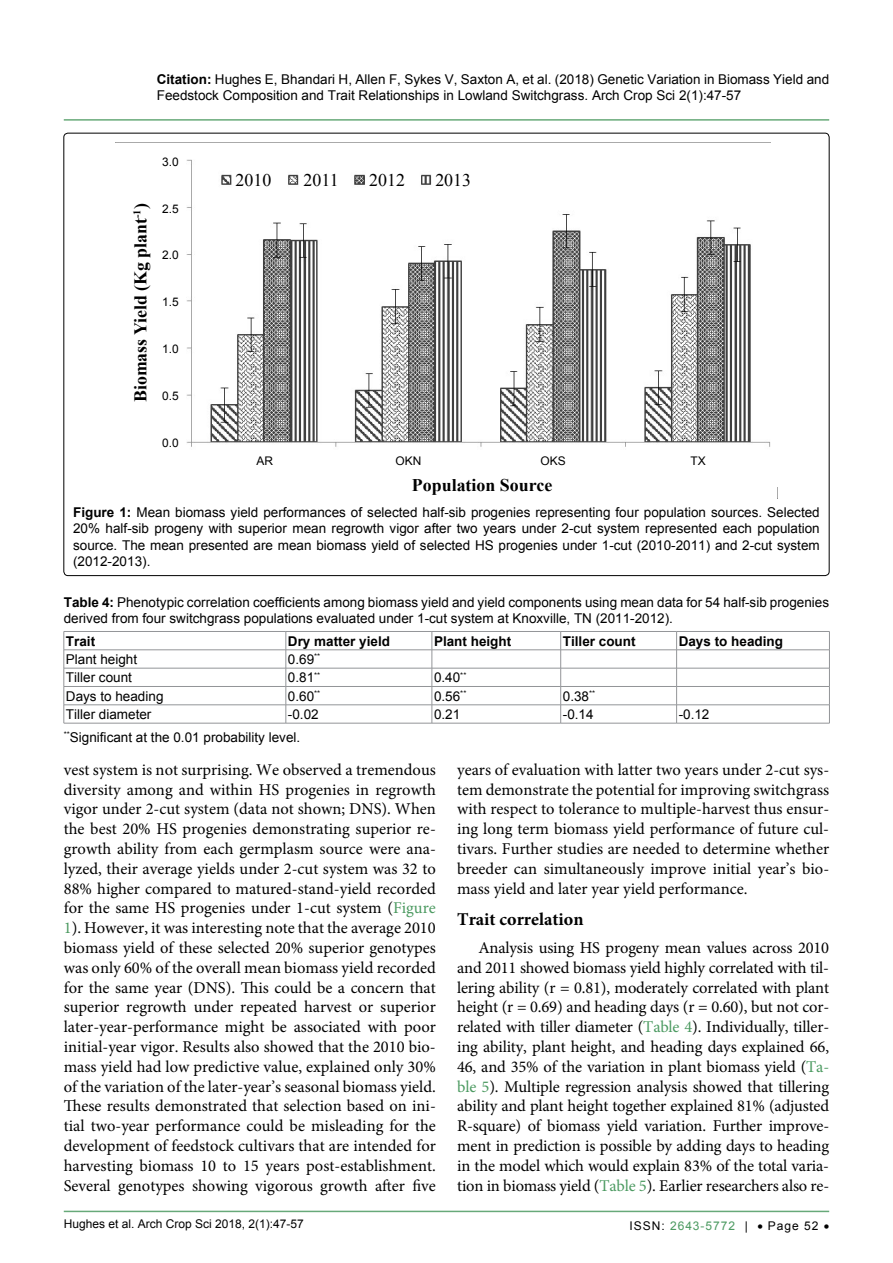
<style>
.page{position:relative;width:893px;height:1263px;background:#fff}
.page>*{position:absolute;margin:0;border:0;box-sizing:border-box;transform-origin:0 0}
.t1{font:700 18px "Minion Pro";color:#000}
.t2{font:700 17.85px "Times New Roman";color:#000}
.t3{font:17.85px "Times New Roman";color:#000}
.t4{font:16.5px/19.8px "Minion Pro";color:#000;text-align:justify}
.t5{font:13.5px/16.2px "Arial";color:#000}
.t6{font:700 13.5px "Arial";color:#000}
.t7{font:12px "Arial";color:#000}
.t8{font:12px "Arial";letter-spacing:.08em;color:#4c9a61}
.t9{font:11.85px "Arial";color:#000}
.s1{font-weight:700}
.s2{color:#4c9a61}
.s3{color:#000}
</style>
<div class="page">
<hr style="left:64px;top:1211px;width:765px;height:1px;background:#4c9a61">
<hr style="left:64px;top:119px;width:765px;height:2px;background:#4c9a61">
<img style="left:186px;top:159px;width:585px;height:288px">
<div style="left:232px;top:165px;width:51px;height:30px;background:#fff"></div>
<div style="left:299px;top:159px;width:50px;height:36px;background:#fff"></div>
<div style="left:367px;top:159px;width:47px;height:36px;background:#fff"></div>
<div style="left:432px;top:165px;width:49px;height:30px;background:#fff"></div>
<svg style="left:65px;top:632px;width:764px;height:91px"></svg>
<hr style="left:64px;top:631px;width:222px;height:1px;background:#939598">
<hr style="left:286px;top:631px;width:146px;height:1px;background:#939598">
<hr style="left:432px;top:631px;width:129px;height:1px;background:#939598">
<hr style="left:561px;top:631px;width:116px;height:1px;background:#939598">
<hr style="left:677px;top:631px;width:152px;height:1px;background:#939598">
<hr style="left:64px;top:649px;width:222px;height:1px;background:#939598">
<hr style="left:286px;top:649px;width:146px;height:1px;background:#939598">
<hr style="left:432px;top:649px;width:129px;height:1px;background:#939598">
<hr style="left:561px;top:649px;width:116px;height:1px;background:#939598">
<hr style="left:677px;top:649px;width:152px;height:1px;background:#939598">
<hr style="left:64px;top:668px;width:222px;height:1px;background:#939598">
<hr style="left:286px;top:668px;width:146px;height:1px;background:#939598">
<hr style="left:432px;top:668px;width:129px;height:1px;background:#939598">
<hr style="left:561px;top:668px;width:116px;height:1px;background:#939598">
<hr style="left:677px;top:668px;width:152px;height:1px;background:#939598">
<hr style="left:64px;top:686px;width:222px;height:1px;background:#939598">
<hr style="left:286px;top:686px;width:146px;height:1px;background:#939598">
<hr style="left:432px;top:686px;width:129px;height:1px;background:#939598">
<hr style="left:561px;top:686px;width:116px;height:1px;background:#939598">
<hr style="left:677px;top:686px;width:152px;height:1px;background:#939598">
<hr style="left:64px;top:704px;width:222px;height:1px;background:#939598">
<svg style="left:64px;top:632px;width:1px;height:91px"></svg>
<hr style="left:286px;top:704px;width:146px;height:1px;background:#939598">
<svg style="left:286px;top:632px;width:1px;height:91px"></svg>
<hr style="left:432px;top:704px;width:129px;height:1px;background:#939598">
<svg style="left:432px;top:632px;width:1px;height:91px"></svg>
<hr style="left:561px;top:704px;width:116px;height:1px;background:#939598">
<svg style="left:560px;top:631px;width:1px;height:92px"></svg>
<hr style="left:677px;top:704px;width:152px;height:1px;background:#939598">
<svg style="left:676px;top:631px;width:1px;height:92px"></svg>
<svg style="left:829px;top:631px;width:1px;height:92px"></svg>
<hr style="left:64px;top:723px;width:222px;height:1px;background:#939598">
<hr style="left:286px;top:723px;width:146px;height:1px;background:#939598">
<hr style="left:432px;top:723px;width:129px;height:1px;background:#939598">
<hr style="left:561px;top:723px;width:116px;height:1px;background:#939598">
<hr style="left:677px;top:723px;width:152px;height:1px;background:#939598">
<p class="t5" style="left:157px;top:71px;width:674px"><span class="s1">Citation:</span> Hughes E, Bhandari H, Allen F, Sykes V, Saxton A, et al. (2018) Genetic Variation in Biomass Yield and<br>Feedstock Composition and Trait Relationships in Lowland Switchgrass. Arch Crop Sci 2(1):47-57</p>
<p class="t2" style="left:128px;top:402px;width:200px;rotate:-90deg">Biomass Yield (Kg plant<sup>-1</sup>)</p>
<p class="t9" style="left:162px;top:154px;width:18px">3.0</p>
<p class="t9" style="left:162px;top:201px;width:18px">2.5</p>
<p class="t9" style="left:162px;top:248px;width:18px">2.0</p>
<p class="t9" style="left:162px;top:294px;width:18px">1.5</p>
<p class="t9" style="left:162px;top:341px;width:18px">1.0</p>
<p class="t9" style="left:162px;top:388px;width:18px">0.5</p>
<p class="t9" style="left:162px;top:435px;width:18px">0.0</p>
<p class="t3" style="left:236px;top:168px;width:37px">2010</p>
<p class="t3" style="left:304px;top:168px;width:37px">2011</p>
<p class="t3" style="left:369px;top:168px;width:37px">2012</p>
<p class="t3" style="left:435px;top:168px;width:37px">2013</p>
<p class="t9" style="left:257px;top:453px;width:18px">AR</p>
<p class="t9" style="left:396px;top:453px;width:27px">OKN</p>
<p class="t9" style="left:541px;top:453px;width:27px">OKS</p>
<p class="t9" style="left:690px;top:453px;width:17px">TX</p>
<p class="t2" style="left:412px;top:473px;width:142px">Population Source</p>
<p class="t5" style="left:73px;top:504px;width:748px;text-align:justify"><span class="s1">Figure 1:</span> Mean biomass yield performances of selected half-sib progenies representing four population sources. Selected 20% half-sib progeny with superior mean regrowth vigor after two years under 2-cut system represented each population source. The mean presented are mean biomass yield of selected HS progenies under 1-cut (2010-2011) and 2-cut system (2012-2013).</p>
<p class="t5" style="left:64px;top:594px;width:767px"><span class="s1">Table 4:</span> Phenotypic correlation coefficients among biomass yield and yield components using mean data for 54 half-sib progenies derived from four switchgrass populations evaluated under 1-cut system at Knoxville, TN (2011-2012).</p>
<p class="t6" style="left:66px;top:632px;width:31px">Trait</p>
<p class="t6" style="left:288px;top:632px;width:104px">Dry matter yield</p>
<p class="t6" style="left:434px;top:632px;width:79px">Plant height</p>
<p class="t6" style="left:563px;top:632px;width:74px">Tiller count</p>
<p class="t6" style="left:679px;top:632px;width:106px">Days to heading</p>
<p class="t5" style="left:66px;top:651px;width:73px">Plant height</p>
<p class="t5" style="left:288px;top:651px;width:34px">0.69<sup>**</sup></p>
<p class="t5" style="left:66px;top:669px;width:68px">Tiller count</p>
<p class="t5" style="left:288px;top:669px;width:34px">0.81<sup>**</sup></p>
<p class="t5" style="left:434px;top:669px;width:34px">0.40<sup>**</sup></p>
<p class="t5" style="left:66px;top:688px;width:99px">Days to heading</p>
<p class="t5" style="left:288px;top:688px;width:34px">0.60<sup>**</sup></p>
<p class="t5" style="left:434px;top:688px;width:34px">0.56<sup>**</sup></p>
<p class="t5" style="left:563px;top:688px;width:34px">0.38<sup>**</sup></p>
<p class="t5" style="left:66px;top:706px;width:87px">Tiller diameter</p>
<p class="t5" style="left:288px;top:706px;width:32px">-0.02</p>
<p class="t5" style="left:434px;top:706px;width:28px">0.21</p>
<p class="t5" style="left:563px;top:706px;width:32px">-0.14</p>
<p class="t5" style="left:679px;top:706px;width:32px">-0.12</p>
<p class="t5" style="left:64px;top:729px;width:238px"><sup>**</sup>Significant at the 0.01 probability level.</p>
<p class="t4" style="left:64px;top:760px;width:374px">vest system is not surprising. We observed a tremendous diversity among and within HS progenies in regrowth vigor under 2-cut system (data not shown; DNS). When the best 20% HS progenies demonstrating superior re&shy;growth ability from each germplasm source were ana&shy;lyzed, their average yields under 2-cut system was 32 to 88% higher compared to matured-stand-yield recorded for the same HS progenies under 1-cut system (<span class="s2">Figure 1</span>). However, it was interesting note that the average 2010 biomass yield of these selected 20% superior genotypes was only 60% of the overall mean biomass yield recorded for the same year (DNS). This could be a concern that superior regrowth under repeated harvest or superior later-year-performance might be associated with poor initial-year vigor. Results also showed that the 2010 bio&shy;mass yield had low predictive value, explained only 30% of the variation of the later-year’s seasonal biomass yield.<br>These results demonstrated that selection based on ini&shy;tial two-year performance could be misleading for the development of feedstock cultivars that are intended for harvesting biomass 10 to 15 years post-establishment.<br>Several genotypes showing vigorous growth after five</p>
<p class="t4" style="left:457px;top:760px;width:374px">years of evaluation with latter two years under 2-cut sys&shy;tem demonstrate the potential for improving switchgrass with respect to tolerance to multiple-harvest thus ensur&shy;ing long term biomass yield performance of future cul&shy;tivars. Further studies are needed to determine whether breeder can simultaneously improve initial year’s bio&shy;mass yield and later year yield performance.</p>
<p class="t1" style="left:457px;top:906px;width:128px">Trait correlation</p>
<p class="t4" style="left:457px;top:938px;width:374px;text-indent:21px">Analysis using HS progeny mean values across 2010 and 2011 showed biomass yield highly correlated with til&shy;lering ability (r = 0.81), moderately correlated with plant height (r = 0.69) and heading days (r = 0.60), but not cor&shy;related with tiller diameter (<span class="s2">Table 4</span>). Individually, tiller&shy;ing ability, plant height, and heading days explained 66, 46, and 35% of the variation in plant biomass yield (<span class="s2">Ta&shy;ble 5</span>). Multiple regression analysis showed that tillering ability and plant height together explained 81% (adjusted R-square) of biomass yield variation. Further improve&shy;ment in prediction is possible by adding days to heading in the model which would explain 83% of the total varia&shy;tion in biomass yield (<span class="s2">Table 5</span>). Earlier researchers also re-</p>
<p class="t7" style="left:64px;top:1215px;width:242px">Hughes et al. Arch Crop Sci 2018, 2(1):47-57</p>
<p class="t8" style="left:630px;top:1217px;width:120px"><span class="s3">ISSN:</span> 2643-5772 <span class="s3">|</span></p>
<p class="t7" style="left:757px;top:1218px;width:73px">• Page 52 •</p>
</div>
